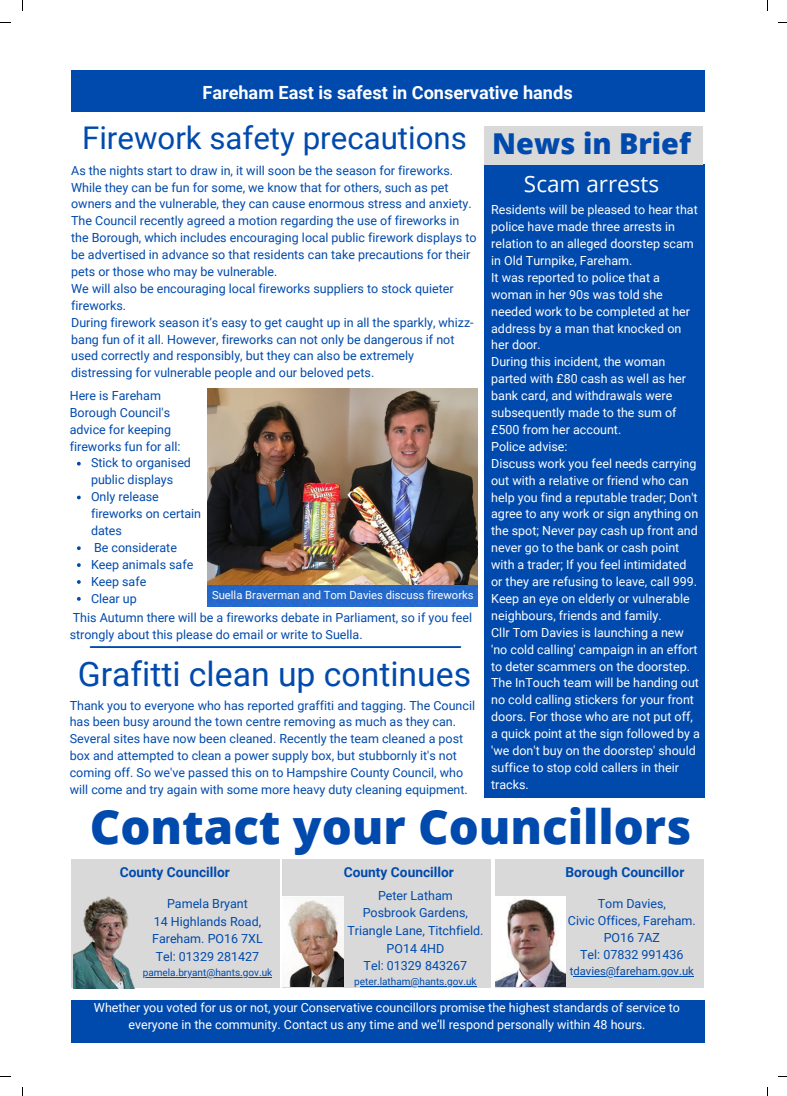
<style>
.page{position:relative;width:787px;height:1096px;background:#fff}
.page>*{position:absolute;margin:0;border:0;box-sizing:border-box;transform-origin:0 0}
.t1{font:800 47.38px "Open Sans";color:#004aad}
.t2{font:33.75px "Roboto";color:#004aad}
.t3{font:31.25px "Roboto";color:#004aad}
.t4{font:800 28.75px "Open Sans";color:#004aad}
.t5{font:22.5px "Open Sans";color:#fefefe}
.t6{font:700 18.12px "Roboto";color:#fff}
.t7{font:700 13.75px "Roboto";color:#004aad}
.t8{font:12.5px/16.9px "Roboto";color:#004aad}
.t9{font:12.5px/16.9px "Roboto";color:#fefefe}
.t10{font:12.5px/16.8px "Roboto";color:#fff;text-align:center}
.t11{font:11.25px "Roboto";color:#fefefe}
.t12{font:11.25px "Roboto";color:#004aad}
.t13{font:10px "Roboto";color:#004aad}
</style>
<div class="page">
<div style="left:71px;top:70px;width:633px;height:42px;background:#004aad"></div>
<div style="left:71px;top:1000px;width:633px;height:42px;background:#004aad"></div>
<div style="left:484px;top:164px;width:220px;height:633px;background:#004aad"></div>
<div style="left:484px;top:126px;width:218px;height:38px;background:#d9d9d9"></div>
<div style="left:71px;top:859px;width:208px;height:129px;background:#d9d9d9"></div>
<div style="left:496px;top:859px;width:208px;height:129px;background:#d9d9d9"></div>
<div style="left:283px;top:859px;width:208px;height:129px;background:#d9d9d9"></div>
<img style="left:73px;top:896px;width:61px;height:91px">
<img style="left:283px;top:896px;width:61px;height:90px">
<img style="left:496px;top:896px;width:69px;height:90px">
<img style="left:208px;top:388px;width:270px;height:197px">
<div style="left:208px;top:585px;width:270px;height:21px;background:#2468ca"></div>
<hr style="left:573px;top:975px;width:33px;height:1px;background:#004aad">
<hr style="left:606px;top:975px;width:88px;height:1px;background:#004aad">
<hr style="left:360px;top:985px;width:85px;height:1px;background:#004aad">
<hr style="left:445px;top:985px;width:32px;height:1px;background:#004aad">
<hr style="left:143px;top:976px;width:63px;height:1px;background:#004aad">
<hr style="left:206px;top:976px;width:66px;height:1px;background:#004aad">
<svg style="left:77px;top:462px;width:4px;height:3px"></svg>
<svg style="left:77px;top:495px;width:4px;height:4px"></svg>
<svg style="left:77px;top:546px;width:4px;height:4px"></svg>
<svg style="left:77px;top:563px;width:4px;height:4px"></svg>
<svg style="left:77px;top:580px;width:4px;height:4px"></svg>
<svg style="left:77px;top:597px;width:4px;height:3px"></svg>
<hr style="left:91px;top:646px;width:369px;height:2px;background:#004aad">
<p class="t6" style="left:202px;top:82px;width:372px">Fareham East is safest in Conservative hands</p>
<p class="t3" style="left:82px;top:120px;width:386px">Firework safety precautions</p>
<p class="t4" style="left:492px;top:123px;width:200px">News in Brief</p>
<p class="t8" style="left:71px;top:162px;width:402px">As the nights start to draw in, it will soon be the season for fireworks.<br>While they can be fun for some, we know that for others, such as pet owners and the vulnerable, they can cause enormous stress and anxiety.</p>
<p class="t8" style="left:71px;top:212px;width:407px">The Council recently agreed a motion regarding the use of fireworks in the Borough, which includes encouraging local public firework displays to be advertised in advance so that residents can take precautions for their pets or those who may be vulnerable.</p>
<p class="t8" style="left:71px;top:280px;width:384px">We will also be encouraging local fireworks suppliers to stock quieter fireworks.</p>
<p class="t8" style="left:71px;top:314px;width:404px">During firework season it’s easy to get caught up in all the sparkly, whizz&shy;bang fun of it all. However, fireworks can not only be dangerous if not used correctly and responsibly, but they can also be extremely distressing for vulnerable people and our beloved pets.</p>
<p class="t8" style="left:70px;top:387px;width:112px">Here is Fareham<br>Borough Council's advice for keeping fireworks fun for all:</p>
<p class="t8" style="left:91px;top:454px;width:101px">Stick to organised public displays</p>
<p class="t8" style="left:91px;top:488px;width:112px">Only release fireworks on certain dates</p>
<p class="t8" style="left:94px;top:539px;width:84px">Be considerate</p>
<p class="t8" style="left:91px;top:556px;width:104px">Keep animals safe</p>
<p class="t8" style="left:91px;top:573px;width:57px">Keep safe</p>
<p class="t8" style="left:91px;top:590px;width:47px">Clear up</p>
<p class="t11" style="left:212px;top:589px;width:263px">Suella Braverman and Tom Davies discuss fireworks</p>
<p class="t8" style="left:70px;top:609px;width:404px">This Autumn there will be a fireworks debate in Parliament, so if you feel strongly about this please do email or write to Suella.</p>
<p class="t2" style="left:78px;top:655px;width:395px">Grafitti clean up continues</p>
<p class="t8" style="left:70px;top:696px;width:407px">Thank you to everyone who has reported graffiti and tagging. The Council has been busy around the town centre removing as much as they can.</p>
<p class="t8" style="left:70px;top:730px;width:400px">Several sites have now been cleaned. Recently the team cleaned a post box and attempted to clean a power supply box, but stubbornly it's not coming off. So we've passed this on to Hampshire County Council, who will come and try again with some more heavy duty cleaning equipment.</p>
<p class="t5" style="left:524px;top:168px;width:137px">Scam arrests</p>
<p class="t9" style="left:491px;top:201px;width:208px">Residents will be pleased to hear that police have made three arrests in relation to an alleged doorstep scam in Old Turnpike, Fareham.</p>
<p class="t9" style="left:491px;top:269px;width:200px">It was reported to police that a woman in her 90s was told she needed work to be completed at her address by a man that knocked on her door.</p>
<p class="t9" style="left:491px;top:353px;width:196px">During this incident, the woman parted with £80 cash as well as her bank card, and withdrawals were subsequently made to the sum of £500 from her account.</p>
<p class="t9" style="left:491px;top:438px;width:78px">Police advise:</p>
<p class="t9" style="left:491px;top:455px;width:209px">Discuss work you feel needs carrying out with a relative or friend who can help you find a reputable trader; Don't agree to any work or sign anything on the spot; Never pay cash up front and never go to the bank or cash point with a trader; If you feel intimidated or they are refusing to leave, call 999.</p>
<p class="t9" style="left:491px;top:590px;width:200px">Keep an eye on elderly or vulnerable neighbours, friends and family.</p>
<p class="t9" style="left:491px;top:624px;width:210px">Cllr Tom Davies is launching a new 'no cold calling' campaign in an effort to deter scammers on the doorstep.<br>The InTouch team will be handing out no cold calling stickers for your front doors. For those who are not put off, a quick point at the sign followed by a 'we don't buy on the doorstep' should suffice to stop cold callers in their tracks.</p>
<p class="t1" style="left:90px;top:793px;width:603px">Contact your Councillors</p>
<p class="t7" style="left:344px;top:864px;width:112px">County Councillor</p>
<p class="t7" style="left:120px;top:864px;width:112px">County Councillor</p>
<p class="t7" style="left:565px;top:864px;width:120px">Borough Councillor</p>
<p class="t8" style="left:167px;top:895px;width:82px">Pamela Bryant</p>
<p class="t8" style="left:152px;top:912px;width:112px;line-height:17.5px">14 Highlands Road,<br>Fareham. PO16 7XL</p>
<p class="t8" style="left:156px;top:948px;width:105px">Tel: 01329 281427</p>
<p class="t13" style="left:143px;top:966px;width:131px">pamela.bryant@hants.gov.uk</p>
<p class="t8" style="left:378px;top:887px;width:76px">Peter Latham</p>
<p class="t8" style="left:347px;top:904px;width:138px;line-height:17.5px;text-align:center">Posbrook Gardens,<br>Triangle Lane, Titchfield.<br>PO14 4HD</p>
<p class="t8" style="left:364px;top:957px;width:105px">Tel: 01329 843267</p>
<p class="t13" style="left:354px;top:975px;width:124px">peter.latham@hants.gov.uk</p>
<p class="t8" style="left:598px;top:895px;width:70px">Tom Davies,</p>
<p class="t8" style="left:568px;top:912px;width:129px;text-align:center">Civic Offices, Fareham.<br>PO16 7AZ</p>
<p class="t8" style="left:580px;top:945px;width:105px">Tel: 07832 991436</p>
<p class="t12" style="left:570px;top:964px;width:126px">tdavies@fareham.gov.uk</p>
<p class="t10" style="left:94px;top:999px;width:587px">Whether you voted for us or not, your Conservative councillors promise the highest standards of service to everyone in the community. Contact us any time and we’ll respond personally within 48 hours.</p>
</div>
